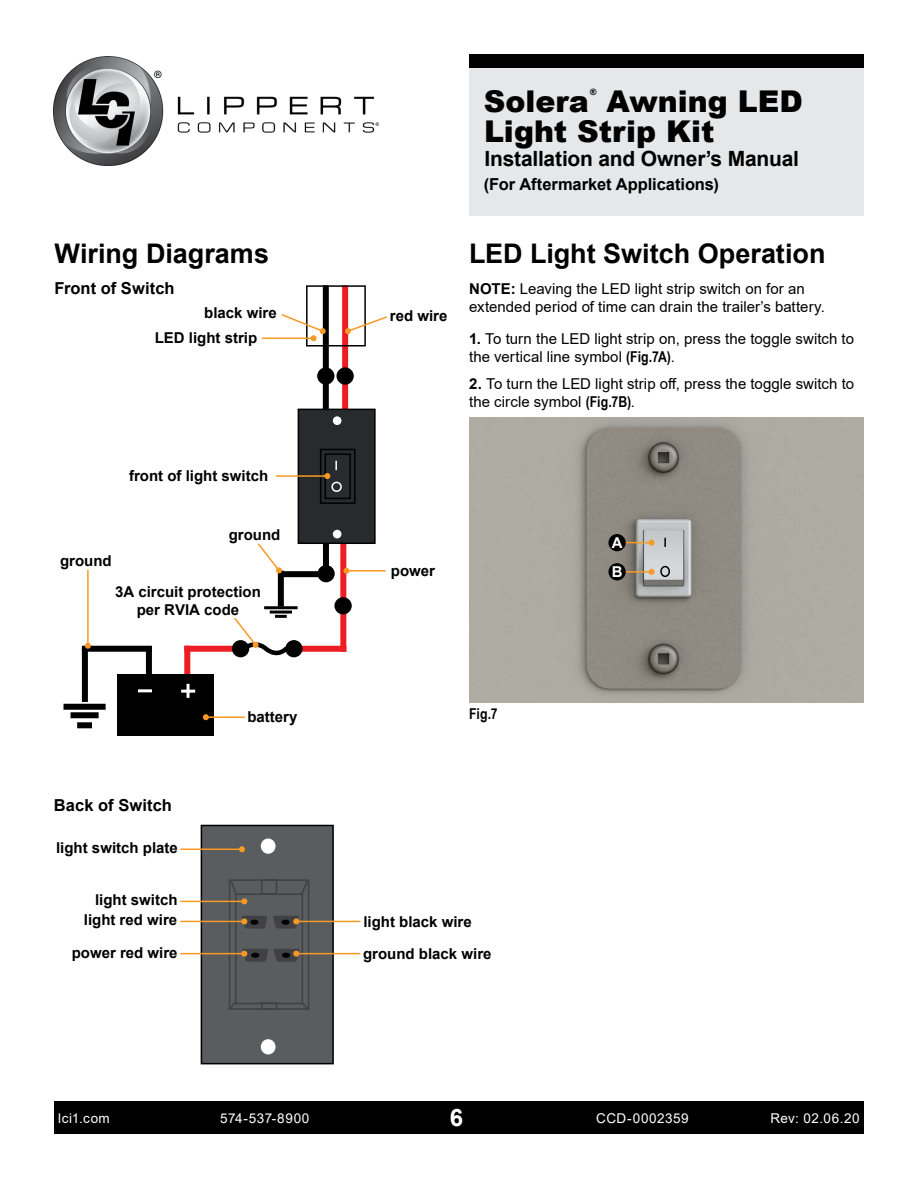
<style>
.page{position:relative;width:918px;height:1188px;background:#fff}
.page>*{position:absolute;margin:0;border:0;box-sizing:border-box;transform-origin:0 0}
.t1{font:900 30px/30px "Arial";color:#000}
.t2{font:700 27px "Arial";color:#000}
.t3{font:700 24px "Arial";color:#fff}
.t4{font:700 21px "Arial";letter-spacing:-.01em;color:#000}
.t5{font:700 16.5px "Arial";color:#000}
.t6{font:15px/18px "Arial";letter-spacing:.005em;color:#000}
.t7{font:700 15px/18px "Arial";color:#000;text-align:center}
.t8{font:700 15px "Arial Narrow";color:#000}
.t9{font:700 15px/29.1px "Arial";color:#fff}
.t10{font:13.5px "Arial";letter-spacing:.035em;color:#fff}
.t11{font:900 8.7px "Arial";color:#000}
.s1{font-weight:700}
.s2{font-family:"Arial Narrow";font-weight:700}
</style>
<div class="page">
<div style="left:54px;top:1102px;width:810px;height:32px;background:#000"></div>
<img style="left:54px;top:56px;width:325px;height:110px">
<div style="left:469px;top:54px;width:395px;height:162px;background:#e6e7e8"></div>
<div style="left:469px;top:54px;width:395px;height:14px;background:#000"></div>
<img style="left:469px;top:417px;width:395px;height:285px">
<svg style="left:664px;top:538px;width:2px;height:9px"></svg>
<div style="left:660px;top:566px;width:10px;height:11px;border:2px solid #000;border-radius:50%"></div>
<hr style="left:618px;top:542px;width:34px;height:1px;background:#f89925">
<svg style="left:649px;top:540px;width:6px;height:6px"></svg>
<div style="left:608px;top:534px;width:18px;height:17px;background:#000;border-radius:50%"></div>
<hr style="left:618px;top:571px;width:34px;height:2px;background:#f89925">
<svg style="left:649px;top:569px;width:6px;height:6px"></svg>
<div style="left:608px;top:563px;width:18px;height:17px;background:#000;border-radius:50%"></div>
<div style="left:201px;top:825px;width:133px;height:239px;background:#595d5f;border:2px solid #000"></div>
<div style="left:261px;top:838px;width:15px;height:16px;background:#fff;border-radius:50%"></div>
<div style="left:261px;top:1039px;width:15px;height:15px;background:#fff;border-radius:50%"></div>
<div style="left:235px;top:893px;width:68px;height:111px;border:2px solid #414042"></div>
<div style="left:229px;top:879px;width:80px;height:131px;border:2px solid #414042"></div>
<svg style="left:300px;top:879px;width:10px;height:17px"></svg>
<div style="left:261px;top:879px;width:16px;height:16px;border:2px solid #414042"></div>
<div style="left:261px;top:1002px;width:16px;height:8px;border:2px solid #414042"></div>
<div style="left:184px;top:646px;width:6px;height:29px;background:#ed1d24"></div>
<div style="left:278px;top:571px;width:6px;height:36px;background:#000"></div>
<div style="left:323px;top:285px;width:6px;height:155px;background:#000"></div>
<div style="left:184px;top:646px;width:55px;height:6px;background:#ed1d24"></div>
<hr style="left:264px;top:606px;width:34px;height:3px;background:#000">
<hr style="left:270px;top:611px;width:22px;height:3px;background:#000">
<div style="left:342px;top:285px;width:6px;height:155px;background:#ed1d24"></div>
<div style="left:306px;top:285px;width:60px;height:62px;border:2px solid #000"></div>
<div style="left:323px;top:490px;width:6px;height:86px;background:#000"></div>
<div style="left:340px;top:490px;width:6px;height:162px;background:#ed1d24"></div>
<div style="left:298px;top:409px;width:78px;height:135px;background:#282b2d;border:2px solid #000"></div>
<div style="left:333px;top:416px;width:8px;height:9px;background:#fff;border-radius:50%"></div>
<div style="left:333px;top:530px;width:8px;height:8px;background:#fff;border-radius:50%"></div>
<div style="left:325px;top:453px;width:26px;height:46px;border:2px solid #000"></div>
<div style="left:331px;top:482px;width:11px;height:10px;border:2px solid #fff;border-radius:50%"></div>
<div style="left:320px;top:449px;width:36px;height:55px;border:2px solid #000"></div>
<div style="left:317px;top:565px;width:18px;height:17px;background:#000;border-radius:50%"></div>
<div style="left:337px;top:367px;width:17px;height:18px;background:#000;border-radius:50%"></div>
<div style="left:317px;top:367px;width:17px;height:18px;background:#000;border-radius:50%"></div>
<div style="left:334px;top:597px;width:18px;height:17px;background:#000;border-radius:50%"></div>
<div style="left:294px;top:646px;width:52px;height:6px;background:#ed1d24"></div>
<div style="left:285px;top:640px;width:18px;height:17px;background:#000;border-radius:50%"></div>
<div style="left:82px;top:647px;width:6px;height:55px;background:#000"></div>
<div style="left:64px;top:704px;width:42px;height:6px;background:#000"></div>
<div style="left:71px;top:712px;width:28px;height:6px;background:#000"></div>
<div style="left:77px;top:722px;width:15px;height:6px;background:#000"></div>
<svg style="left:345px;top:315px;width:42px;height:20px"></svg>
<hr style="left:262px;top:338px;width:52px;height:1px;background:#f89925">
<svg style="left:280px;top:313px;width:46px;height:28px"></svg>
<div style="left:117px;top:674px;width:97px;height:61px;background:#000"></div>
<div style="left:146px;top:647px;width:6px;height:28px;background:#000"></div>
<div style="left:82px;top:646px;width:70px;height:6px;background:#000"></div>
<hr style="left:138px;top:689px;width:14px;height:3px;background:#fff">
<hr style="left:181px;top:690px;width:14px;height:3px;background:#fff">
<hr style="left:187px;top:684px;width:3px;height:14px;background:#fff">
<hr style="left:87px;top:570px;width:2px;height:76px;background:#f89925">
<svg style="left:85px;top:643px;width:6px;height:6px"></svg>
<hr style="left:346px;top:570px;width:40px;height:2px;background:#f89925">
<svg style="left:343px;top:568px;width:6px;height:6px"></svg>
<div style="left:279px;top:571px;width:50px;height:6px;background:#000"></div>
<svg style="left:233px;top:615px;width:58px;height:43px"></svg>
<svg style="left:257px;top:543px;width:25px;height:31px"></svg>
<hr style="left:206px;top:716px;width:39px;height:2px;background:#f89925">
<svg style="left:203px;top:714px;width:6px;height:6px"></svg>
<hr style="left:276px;top:475px;width:51px;height:2px;background:#f89925">
<svg style="left:324px;top:461px;width:13px;height:18px"></svg>
<svg style="left:228px;top:1000px;width:10px;height:10px"></svg>
<svg style="left:300px;top:1001px;width:10px;height:9px"></svg>
<hr style="left:180px;top:849px;width:62px;height:1px;background:#f89925">
<svg style="left:239px;top:846px;width:6px;height:6px"></svg>
<hr style="left:180px;top:901px;width:64px;height:1px;background:#f89925">
<svg style="left:229px;top:879px;width:18px;height:25px"></svg>
<hr style="left:180px;top:921px;width:64px;height:1px;background:#f89925">
<svg style="left:241px;top:916px;width:26px;height:13px"></svg>
<hr style="left:180px;top:953px;width:64px;height:1px;background:#f89925">
<hr style="left:296px;top:953px;width:64px;height:1px;background:#f89925">
<svg style="left:241px;top:949px;width:58px;height:13px"></svg>
<hr style="left:296px;top:921px;width:64px;height:1px;background:#f89925">
<svg style="left:273px;top:916px;width:26px;height:13px"></svg>
<h2 class="t2" style="left:55px;top:234px;width:216px">Wiring Diagrams</h2>
<p class="t5" style="left:55px;top:277px;width:122px">Front of Switch</p>
<p class="t7" style="left:204px;top:304px;width:74px">black wire</p>
<p class="t7" style="left:390px;top:306px;width:59px">red wire</p>
<p class="t7" style="left:155px;top:329px;width:104px">LED light strip</p>
<h1 class="t1" style="left:484px;top:85px;width:107px">Solera</h1>
<p class="t11" style="left:590px;top:86px;width:8px">®</p>
<h1 class="t1" style="left:484px;top:85px;width:320px;text-indent:123px">Awning LED<br>Light Strip Kit</h1>
<h3 class="t4" style="left:484px;top:144px;width:316px">Installation and Owner’s Manual</h3>
<p class="t5" style="left:484px;top:173px;width:236px">(For Aftermarket Applications)</p>
<h2 class="t2" style="left:469px;top:234px;width:358px">LED Light Switch Operation</h2>
<p class="t6" style="left:469px;top:280px;width:357px"><span class="s1">NOTE:</span> Leaving the LED light strip switch on for an extended period of time can drain the trailer’s battery.</p>
<p class="t6" style="left:469px;top:329px;width:386px"><span class="s1">1.</span> To turn the LED light strip on, press the toggle switch to the vertical line symbol <span class="s2">(Fig.7A)</span>.</p>
<p class="t6" style="left:469px;top:375px;width:387px"><span class="s1">2.</span> To turn the LED light strip off, press the toggle switch to the circle symbol <span class="s2">(Fig.7B)</span>.</p>
<p class="t7" style="left:129px;top:467px;width:141px">front of light switch</p>
<p class="t7" style="left:60px;top:552px;width:53px">ground</p>
<p class="t7" style="left:229px;top:526px;width:53px">ground</p>
<p class="t7" style="left:115px;top:583px;width:147px">3A circuit protection per RVIA code</p>
<p class="t7" style="left:391px;top:561px;width:46px">power</p>
<p class="t9" style="left:612px;top:528px;width:12px">A<br>B</p>
<p class="t5" style="left:54px;top:793px;width:120px">Back of Switch</p>
<p class="t7" style="left:247px;top:708px;width:52px">battery</p>
<p class="t8" style="left:469px;top:702px;width:30px">Fig.7</p>
<p class="t7" style="left:56px;top:839px;width:123px">light switch plate</p>
<p class="t7" style="left:84px;top:890px;width:95px;line-height:20px;text-align:right">light switch light red wire</p>
<p class="t7" style="left:72px;top:944px;width:107px">power red wire</p>
<p class="t7" style="left:363px;top:906px;width:130px;line-height:32px;text-align:left">light black wire ground black wire</p>
<p class="t10" style="left:58px;top:1109px;width:53px">lci1.com</p>
<p class="t10" style="left:220px;top:1109px;width:91px">574-537-8900</p>
<h3 class="t3" style="left:450px;top:1100px;width:15px">6</h3>
<p class="t10" style="left:770px;top:1109px;width:91px">Rev: 02.06.20</p>
<p class="t10" style="left:596px;top:1109px;width:94px">CCD-0002359</p>
</div>
